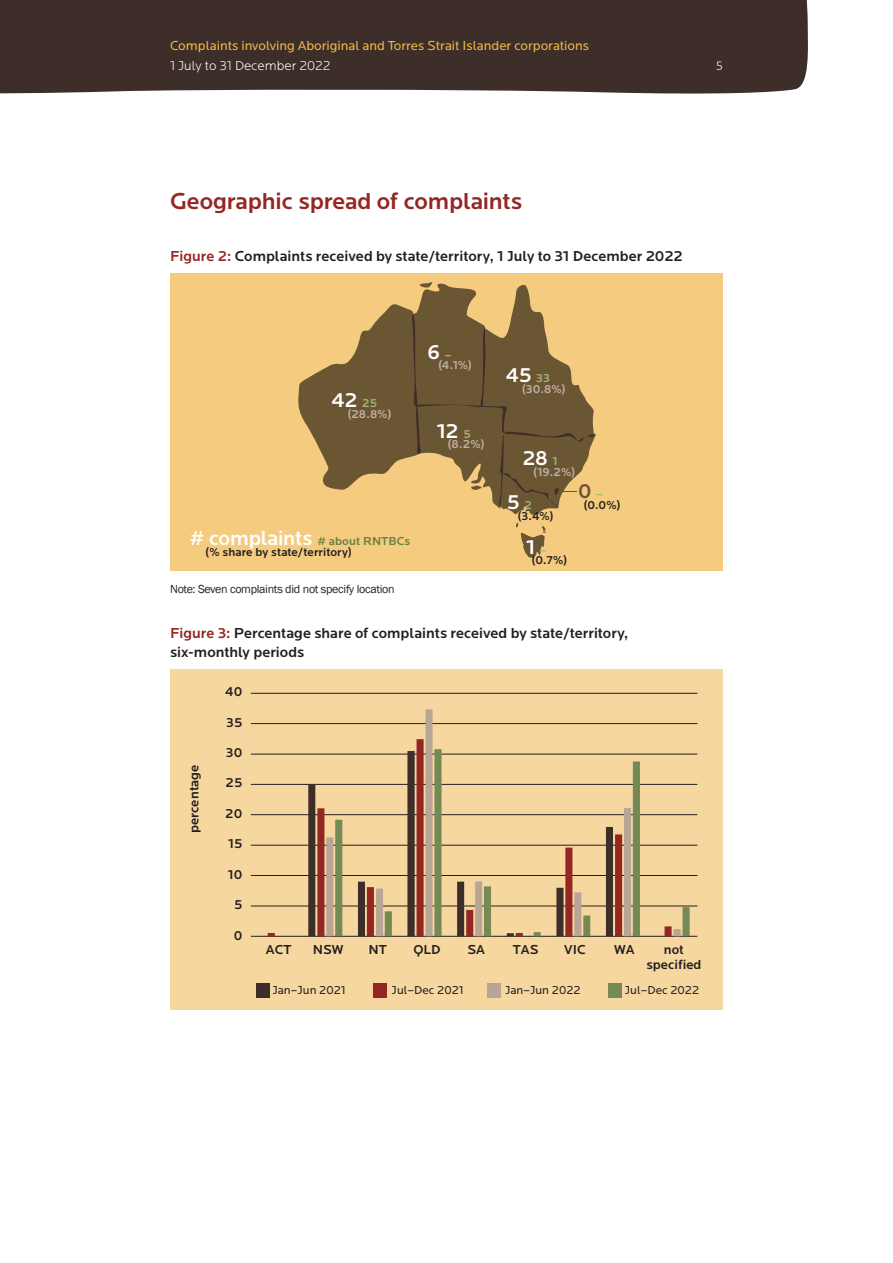
<style>
.page{position:relative;width:893px;height:1263px;background:#fff}
.page>*{position:absolute;margin:0;border:0;box-sizing:border-box;transform-origin:0 0}
.Heading_2{font:500 24px "Locator";letter-spacing:-.005em;color:#942723}
.t1{font:500 21px "Locator";letter-spacing:-.025em;color:#fff}
.t2{font:500 21px "Locator";color:#6b5633}
.Heading_3{font:500 15px/19.5px "Locator";color:#231f20}
.t3{font:13.5px "Locator";color:#edb947}
.t4{font:500 13.5px/15px "Locator";color:#231f20;text-align:center}
.t5{font:300 13.5px "Locator";color:#fff}
.t6{font:300 13.5px "Calibri";color:#fff}
.t7{font:500 12px/10.5px "Locator";letter-spacing:.005em;color:#231f20}
.t8{font:12px "Locator";color:#231f20}
.Notes_with_indent{font:12px "Franklin Gothic";letter-spacing:-.025em;color:#231f20}
.t9{font:500 12px "Locator";color:#c2b1a5}
.s1{color:#942723}
.s2{font-size:12px;color:#a0b775}
.s3{font-size:21px;color:#fff}
.s4{color:#688045}
</style>
<div class="page">
<div style="left:0;top:0;width:808px;height:94px;background:#3e2e29"></div>
<div style="left:170px;top:273px;width:553px;height:298px;background:#f4cb7f"></div>
<svg style="left:298px;top:282px;width:298px;height:276px"></svg>
<div style="left:170px;top:669px;width:553px;height:341px;background:#f6d79f"></div>
<div style="left:487px;top:983px;width:13px;height:15px;background:#b8a596"></div>
<div style="left:373px;top:983px;width:14px;height:15px;background:#942723"></div>
<div style="left:256px;top:983px;width:13px;height:15px;background:#3e2e29"></div>
<div style="left:608px;top:983px;width:14px;height:15px;background:#748953"></div>
<hr style="left:251px;top:693px;width:446px;height:1px;background:#231f20">
<hr style="left:251px;top:723px;width:446px;height:1px;background:#231f20">
<hr style="left:251px;top:754px;width:446px;height:1px;background:#231f20">
<hr style="left:251px;top:784px;width:446px;height:1px;background:#231f20">
<hr style="left:251px;top:814px;width:446px;height:1px;background:#231f20">
<hr style="left:251px;top:845px;width:446px;height:1px;background:#231f20">
<hr style="left:251px;top:875px;width:446px;height:1px;background:#231f20">
<hr style="left:251px;top:906px;width:446px;height:1px;background:#231f20">
<hr style="left:251px;top:936px;width:446px;height:1px;background:#231f20">
<svg style="left:268px;top:753px;width:58px;height:183px"></svg>
<svg style="left:326px;top:709px;width:355px;height:227px"></svg>
<svg style="left:335px;top:749px;width:355px;height:187px"></svg>
<p class="t3" style="left:170px;top:38px;width:421px">Complaints involving Aboriginal and Torres Strait Islander corporations</p>
<p class="t5" style="left:170px;top:59px;width:162px">1 July to 31 December 2022</p>
<p class="t6" style="left:716px;top:58px;width:8px">5</p>
<p class="Heading_2" style="left:170px;top:188px;width:354px">Geographic spread of complaints</p>
<p class="Heading_3" style="left:170px;top:246px;width:514px"><span class="s1">Figure 2:</span> Complaints received by state/territory, 1 July to 31 December 2022</p>
<p class="t1" style="left:331px;top:389px;width:47px">42 <span class="s2">25</span></p>
<p class="t9" style="left:347px;top:407px;width:46px">(28.8%)</p>
<p class="t1" style="left:427px;top:340px;width:26px">6 <span class="s2">–</span></p>
<p class="t9" style="left:438px;top:358px;width:36px">(4.1%)</p>
<p class="t1" style="left:437px;top:419px;width:35px">12 <span class="s2">5</span></p>
<p class="t9" style="left:447px;top:437px;width:39px">(8.2%)</p>
<p class="t1" style="left:506px;top:364px;width:46px">45 <span class="s2">33</span></p>
<p class="t9" style="left:522px;top:382px;width:46px">(30.8%)</p>
<p class="t1" style="left:522px;top:446px;width:37px">28 <span class="s2">1</span></p>
<p class="t9" style="left:533px;top:465px;width:44px">(19.2%)</p>
<p class="t1" style="left:507px;top:491px;width:27px">5 <span class="s2">2</span></p>
<p class="t7" style="left:517px;top:511px;width:38px">(3.4%)</p>
<p class="t2" style="left:578px;top:480px;width:27px">0 <span class="s2">–</span></p>
<p class="t7" style="left:583px;top:500px;width:39px">(0.0%)</p>
<p class="t7" style="left:205px;top:536px;width:207px;text-indent:-16px"><span class="s3"># complaints</span> <span class="s4"># about RNTBCs </span>(% share by state/territory)</p>
<p class="Notes_with_indent" style="left:170px;top:581px;width:226px">Note: Seven complaints did not specify location</p>
<p class="Heading_3" style="left:170px;top:623px;width:460px"><span class="s1">Figure 3:</span> Percentage share of complaints received by state/territory, six-monthly periods</p>
<p class="t1" style="left:526px;top:535px;width:22px">1 <span class="s2">–</span></p>
<p class="t7" style="left:531px;top:555px;width:38px">(0.7%)</p>
<p class="t4" style="left:225px;top:685px;width:19px">40</p>
<p class="t4" style="left:226px;top:715px;width:18px">35</p>
<p class="t4" style="left:187px;top:833px;width:70px;rotate:-90deg">percentage</p>
<p class="t4" style="left:226px;top:745px;width:18px">30</p>
<p class="t4" style="left:226px;top:776px;width:18px">25</p>
<p class="t4" style="left:225px;top:806px;width:19px">20</p>
<p class="t4" style="left:228px;top:837px;width:16px">15</p>
<p class="t4" style="left:228px;top:867px;width:16px">10</p>
<p class="t4" style="left:234px;top:898px;width:10px">5</p>
<p class="t4" style="left:234px;top:928px;width:10px">0</p>
<p class="t4" style="left:266px;top:942px;width:27px">ACT</p>
<p class="t4" style="left:313px;top:942px;width:32px">NSW</p>
<p class="t4" style="left:368px;top:942px;width:20px">NT</p>
<p class="t4" style="left:413px;top:942px;width:29px">QLD</p>
<p class="t4" style="left:467px;top:942px;width:19px">SA</p>
<p class="t4" style="left:513px;top:942px;width:27px">TAS</p>
<p class="t4" style="left:564px;top:942px;width:23px">VIC</p>
<p class="t4" style="left:614px;top:942px;width:22px">WA</p>
<p class="t8" style="left:273px;top:983px;width:75px">Jan–Jun 2021</p>
<p class="t8" style="left:392px;top:983px;width:74px">Jul–Dec 2021</p>
<p class="t8" style="left:505px;top:983px;width:77px">Jan–Jun 2022</p>
<p class="t8" style="left:625px;top:984px;width:76px">Jul–Dec 2022</p>
<p class="t4" style="left:646px;top:942px;width:56px">not specified</p>
</div>
